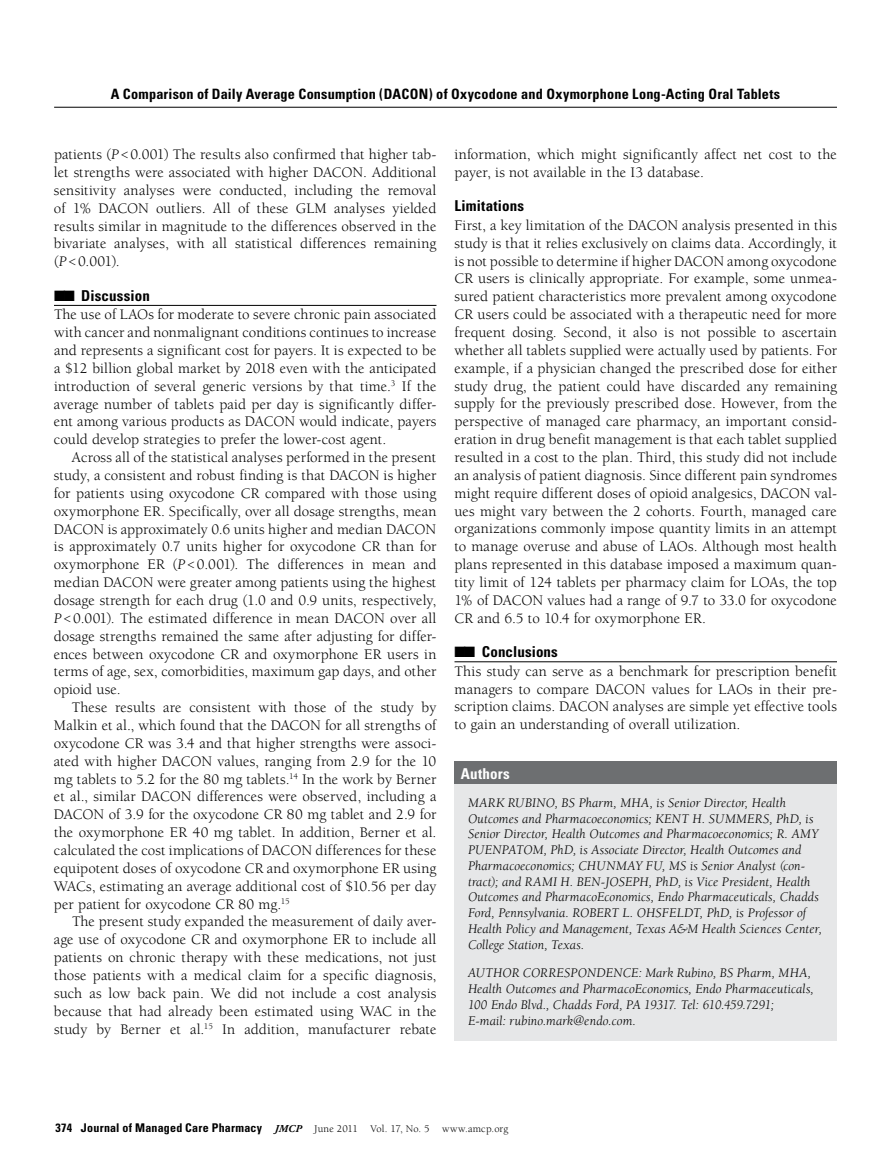
<style>
.page{position:relative;width:891px;height:1175px;background:#fff}
.page>*{position:absolute;margin:0;border:0;box-sizing:border-box;transform-origin:0 0}
.t1{font:15px/17.9px "Berkeley Pro";letter-spacing:.005em;color:#000;text-align:justify}
.t2{font:700 condensed 15px "Univers";letter-spacing:.01em;color:#000}
.t3{font:700 condensed 15px "Univers";letter-spacing:.02em;color:#fff}
.t4{font:700 condensed 14.25px "Univers";letter-spacing:.01em;color:#000}
.t5{font:italic 13.5px/15.8px "Berkeley Pro";letter-spacing:.01em;color:#000}
.t6{font:700 condensed 12px "Univers";letter-spacing:.015em;color:#000}
.s1{font-style:italic}
.s2{font-family:"Adobe Garamond Pro";font-style:italic;font-stretch:normal;font-size:10.5px}
.s3{font-family:"Berkeley Pro";font-weight:400;font-stretch:normal;font-size:10.5px}
</style>
<div class="page">
<hr style="left:455px;top:661px;width:382px;height:1px;background:#000">
<hr style="left:54px;top:305px;width:382px;height:1px;background:#000">
<hr style="left:54px;top:107px;width:783px;height:1px;background:#000">
<div style="left:455px;top:761px;width:382px;height:279px;background:#e6e7e8"></div>
<div style="left:454px;top:761px;width:383px;height:23px;background:#6d6f71"></div>
<p class="t4" style="left:111px;top:85px;width:671px">A Comparison of Daily Average Consumption (DACON) of Oxycodone and Oxymorphone Long-Acting Oral Tablets</p>
<p class="t1" style="left:54px;top:146px;width:384px">patients (<span class="s1">P</span>&lt;0.001) The results also confirmed that higher tab&shy;let strengths were associated with higher DACON. Additional sensitivity analyses were conducted, including the removal of 1% DACON outliers. All of these GLM analyses yielded results similar in magnitude to the differences observed in the bivariate analyses, with all statistical differences remaining (<span class="s1">P</span>&lt;0.001).</p>
<p class="t2" style="left:54px;top:286px;width:97px">■■ Discussion</p>
<p class="t1" style="left:54px;top:306px;width:384px">The use of LAOs for moderate to severe chronic pain associated with cancer and nonmalignant conditions continues to increase and represents a significant cost for payers. It is expected to be a $12 billion global market by 2018 even with the anticipated introduction of several generic versions by that time.<sup>3</sup> If the average number of tablets paid per day is significantly differ&shy;ent among various products as DACON would indicate, payers could develop strategies to prefer the lower-cost agent.</p>
<p class="t1" style="left:54px;top:448px;width:384px;text-indent:18px">Across all of the statistical analyses performed in the present study, a consistent and robust finding is that DACON is higher for patients using oxycodone CR compared with those using oxymorphone ER. Specifically, over all dosage strengths, mean DACON is approximately 0.6 units higher and median DACON is approximately 0.7 units higher for oxycodone CR than for oxymorphone ER (<span class="s1">P</span>&lt;0.001). The differences in mean and median DACON were greater among patients using the highest dosage strength for each drug (1.0 and 0.9 units, respectively, <span class="s1">P</span>&lt;0.001). The estimated difference in mean DACON over all dosage strengths remained the same after adjusting for differ&shy;ences between oxycodone CR and oxymorphone ER users in terms of age, sex, comorbidities, maximum gap days, and other opioid use.</p>
<p class="t1" style="left:54px;top:698px;width:384px;text-indent:18px">These results are consistent with those of the study by Malkin et al., which found that the DACON for all strengths of oxycodone CR was 3.4 and that higher strengths were associ&shy;ated with higher DACON values, ranging from 2.9 for the 10 mg tablets to 5.2 for the 80 mg tablets.<sup>14</sup> In the work by Berner et al., similar DACON differences were observed, including a DACON of 3.9 for the oxycodone CR 80 mg tablet and 2.9 for the oxymorphone ER 40 mg tablet. In addition, Berner et al. calculated the cost implications of DACON differences for these equipotent doses of oxycodone CR and oxymorphone ER using WACs, estimating an average additional cost of $10.56 per day per patient for oxycodone CR 80 mg.<sup>15</sup></p>
<p class="t1" style="left:54px;top:913px;width:384px;text-indent:18px">The present study expanded the measurement of daily aver&shy;age use of oxycodone CR and oxymorphone ER to include all patients on chronic therapy with these medications, not just those patients with a medical claim for a specific diagnosis, such as low back pain. We did not include a cost analysis because that had already been estimated using WAC in the study by Berner et al.<sup>15</sup> In addition, manufacturer rebate</p>
<p class="t1" style="left:455px;top:146px;width:384px">information, which might significantly affect net cost to the payer, is not available in the I3 database.</p>
<p class="t2" style="left:455px;top:197px;width:71px">Limitations</p>
<p class="t1" style="left:454px;top:216px;width:384px">First, a key limitation of the DACON analysis presented in this study is that it relies exclusively on claims data. Accordingly, it is not possible to determine if higher DACON among oxycodone CR users is clinically appropriate. For example, some unmea&shy;sured patient characteristics more prevalent among oxycodone CR users could be associated with a therapeutic need for more frequent dosing. Second, it also is not possible to ascertain whether all tablets supplied were actually used by patients. For example, if a physician changed the prescribed dose for either study drug, the patient could have discarded any remaining supply for the previously prescribed dose. However, from the perspective of managed care pharmacy, an important consid&shy;eration in drug benefit management is that each tablet supplied resulted in a cost to the plan. Third, this study did not include an analysis of patient diagnosis. Since different pain syndromes might require different doses of opioid analgesics, DACON val&shy;ues might vary between the 2 cohorts. Fourth, managed care organizations commonly impose quantity limits in an attempt to manage overuse and abuse of LAOs. Although most health plans represented in this database imposed a maximum quan&shy;tity limit of 124 tablets per pharmacy claim for LOAs, the top 1% of DACON values had a range of 9.7 to 33.0 for oxycodone CR and 6.5 to 10.4 for oxymorphone ER.</p>
<p class="t2" style="left:455px;top:642px;width:105px">■■ Conclusions</p>
<p class="t1" style="left:455px;top:662px;width:384px">This study can serve as a benchmark for prescription benefit managers to compare DACON values for LAOs in their pre&shy;scription claims. DACON analyses are simple yet effective tools to gain an understanding of overall utilization.</p>
<p class="t3" style="left:461px;top:764px;width:51px">Authors</p>
<p class="t5" style="left:468px;top:795px;width:355px">MARK RUBINO, BS Pharm, MHA, is Senior Director, Health Outcomes and Pharmacoeconomics; KENT H. SUMMERS, PhD, is Senior Director, Health Outcomes and Pharmacoeconomics; R. AMY PUENPATOM, PhD, is Associate Director, Health Outcomes and Pharmacoeconomics; CHUNMAY FU, MS is Senior Analyst (con&shy;tract); and RAMI H. BEN-JOSEPH, PhD, is Vice President, Health Outcomes and PharmacoEconomics, Endo Pharmaceuticals, Chadds Ford, Pennsylvania. ROBERT L. OHSFELDT, PhD, is Professor of Health Policy and Management, Texas A&amp;M Health Sciences Center, College Station, Texas.</p>
<p class="t5" style="left:468px;top:965px;width:347px">AUTHOR CORRESPONDENCE: Mark Rubino, BS Pharm, MHA, Health Outcomes and PharmacoEconomics, Endo Pharmaceuticals, 100 Endo Blvd., Chadds Ford, PA 19317. Tel: 610.459.7291; E-mail: rubino.mark@endo.com.</p>
<p class="t6" style="left:56px;top:1120px;width:454px">374 Journal of Managed Care Pharmacy <span class="s2">JMCP</span> <span class="s3">June 2011 Vol. 17, No. 5 www.amcp.org</span></p>
</div>
